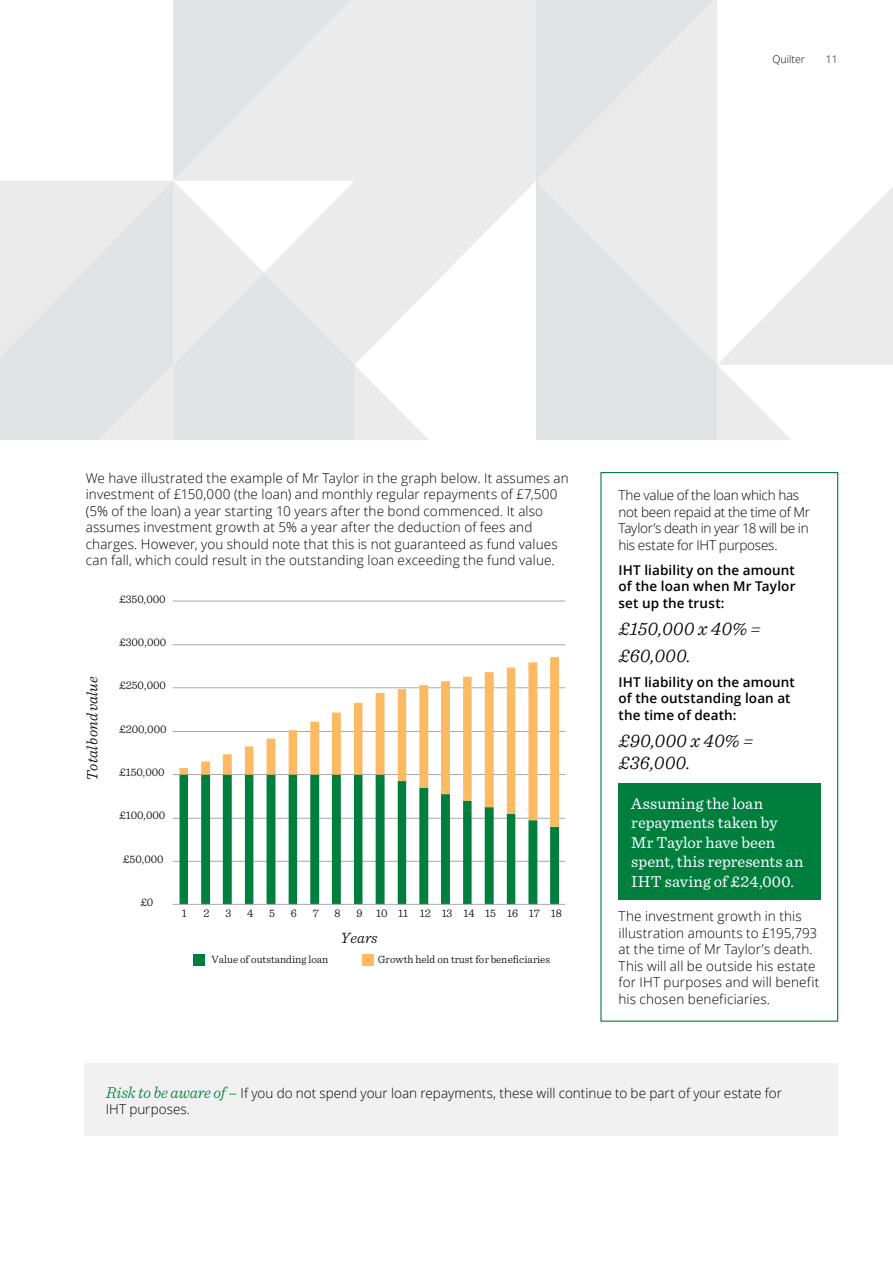
<style>
.page{position:relative;width:893px;height:1263px;background:#fff}
.page>*{position:absolute;margin:0;border:0;box-sizing:border-box;transform-origin:0 0}
.t1{font:italic 300 19.5px/27px "Sentinel";letter-spacing:.01em;color:#000}
.t2{font:16.5px/19.5px "Sentinel";color:#fff}
.t3{font:italic 300 15.75px "Sentinel";letter-spacing:.005em;color:#000}
.t4{font:300 13.5px/16.5px "Open Sans";letter-spacing:.01em;color:#000}
.t5{font:600 13.5px/16.5px "Open Sans";letter-spacing:.01em;color:#000;text-align:justify}
.t6{font:300 13.5px/16.5px "Open Sans";letter-spacing:-.02em;color:#000}
.t7{font:300 11.85px "Sentinel";letter-spacing:-.005em;color:#000}
.t8{font:300 11.1px "Sentinel";color:#000}
.t9{font:300 10.5px "Open Sans";color:#000}
.s1{font-family:"Sentinel";font-style:italic;font-size:16.5px;color:#007e3e}
</style>
<div class="page">
<svg style="left:717px;top:187px;width:176px;height:253px"></svg>
<svg style="left:714px;top:0;width:3px;height:181px"></svg>
<svg style="left:429px;top:0;width:107px;height:289px;fill:#ebebec"></svg>
<div style="left:536px;top:0;width:178px;height:181px;background:#e7e7e8"></div>
<svg style="left:536px;top:181px;width:181px;height:259px;background:#e5e5e6"></svg>
<svg style="left:0;top:0;width:429px;height:440px"></svg>
<div style="left:193px;top:954px;width:12px;height:12px;background:#007e3e"></div>
<div style="left:362px;top:954px;width:12px;height:12px;background:#fcba63"></div>
<hr style="left:173px;top:861px;width:392px;height:1px;background:#a7a9ac">
<hr style="left:173px;top:818px;width:392px;height:1px;background:#a7a9ac">
<hr style="left:173px;top:774px;width:392px;height:1px;background:#a7a9ac">
<hr style="left:173px;top:731px;width:392px;height:1px;background:#a7a9ac">
<hr style="left:173px;top:687px;width:392px;height:1px;background:#a7a9ac">
<hr style="left:173px;top:644px;width:392px;height:1px;background:#a7a9ac">
<hr style="left:173px;top:601px;width:392px;height:1px;background:#a7a9ac">
<svg style="left:180px;top:827px;width:379px;height:77px"></svg>
<svg style="left:180px;top:657px;width:379px;height:170px"></svg>
<hr style="left:173px;top:904px;width:392px;height:1px;background:#a7a9ac">
<div style="left:619px;top:783px;width:202px;height:116px;background:#007e3e"></div>
<div style="left:600px;top:472px;width:238px;height:550px;border:1px solid #007e3e"></div>
<div style="left:84px;top:1063px;width:754px;height:72px;background:#f1f1f2"></div>
<p class="t9" style="left:773px;top:52px;width:34px">Quilter</p>
<p class="t9" style="left:826px;top:52px;width:13px">11</p>
<p class="t4" style="left:86px;top:469px;width:484px">We have illustrated the example of Mr Taylor in the graph below. It assumes an investment of £150,000 (the loan) and monthly regular repayments of £7,500 (5% of the loan) a year starting 10 years after the bond commenced. It also assumes investment growth at 5% a year after the deduction of fees and charges. However, you should note that this is not guaranteed as fund values can fall, which could result in the outstanding loan exceeding the fund value.</p>
<p class="t7" style="left:119px;top:590px;width:48px">£350,000</p>
<p class="t3" style="left:80px;top:781px;width:106px;rotate:-90deg">Total bond value</p>
<p class="t7" style="left:119px;top:633px;width:49px">£300,000</p>
<p class="t7" style="left:119px;top:676px;width:48px">£250,000</p>
<p class="t7" style="left:119px;top:720px;width:49px">£200,000</p>
<p class="t7" style="left:119px;top:763px;width:47px">£150,000</p>
<p class="t7" style="left:119px;top:806px;width:48px">£100,000</p>
<p class="t7" style="left:123px;top:850px;width:42px">£50,000</p>
<p class="t7" style="left:140px;top:893px;width:15px">£0</p>
<p class="t7" style="left:182px;top:904px;width:7px">1</p>
<p class="t7" style="left:204px;top:904px;width:8px">2</p>
<p class="t7" style="left:225px;top:904px;width:7px">3</p>
<p class="t7" style="left:247px;top:904px;width:8px">4</p>
<p class="t7" style="left:269px;top:904px;width:7px">5</p>
<p class="t7" style="left:291px;top:904px;width:8px">6</p>
<p class="t7" style="left:313px;top:904px;width:8px">7</p>
<p class="t7" style="left:335px;top:904px;width:8px">8</p>
<p class="t7" style="left:356px;top:904px;width:207px">9 10 11 12 13 14 15 16 17 18</p>
<p class="t3" style="left:340px;top:926px;width:39px">Years</p>
<p class="t8" style="left:211px;top:951px;width:119px">Value of outstanding loan</p>
<p class="t8" style="left:378px;top:951px;width:174px">Growth held on trust for beneficiaries</p>
<p class="t6" style="left:619px;top:487px;width:193px">The value of the loan which has not been repaid at the time of Mr<br>Taylor’s death in year 18 will be in his estate for IHT purposes.</p>
<p class="t5" style="left:619px;top:561px;width:178px">IHT liability on the amount of the loan when Mr Taylor set up the trust:</p>
<h1 class="t1" style="left:619px;top:613px;width:144px">£150,000 x 40% = £60,000.</h1>
<p class="t5" style="left:619px;top:673px;width:178px;text-align:left">IHT liability on the amount of the outstanding loan at the time of death:</p>
<h1 class="t1" style="left:619px;top:727px;width:136px;line-height:22.5px">£90,000 x 40% = £36,000.</h1>
<p class="t2" style="left:631px;top:792px;width:174px">Assuming the loan repayments taken by<br>Mr Taylor have been spent, this represents an<br>IHT saving of £24,000.</p>
<p class="t4" style="left:619px;top:907px;width:202px">The investment growth in this illustration amounts to £195,793 at the time of Mr Taylor’s death.<br>This will all be outside his estate for IHT purposes and will benefit his chosen beneficiaries.</p>
<p class="t4" style="left:106px;top:1084px;width:678px"><span class="s1">Risk to be aware of –</span> If you do not spend your loan repayments, these will continue to be part of your estate for<br>IHT purposes.</p>
</div>
